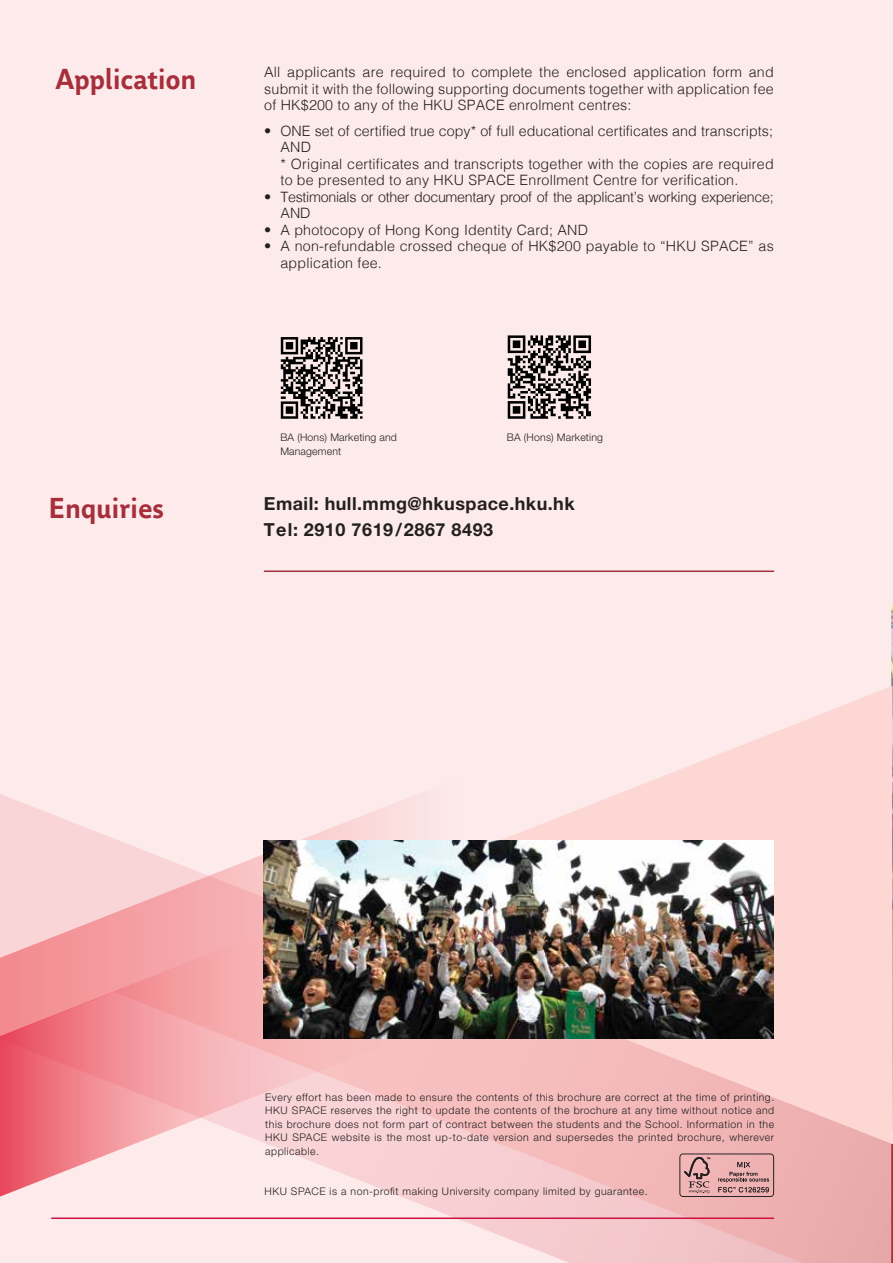
<style>
.page{position:relative;width:893px;height:1263px;background:#fdebeb}
.page>*{position:absolute;margin:0;border:0;box-sizing:border-box;transform-origin:0 0}
.t1{font:700 28.5px "Parisine Office Std";color:#a72e3b}
.t2{font:700 18px/25.5px "Helvetica Neue LT Pro";letter-spacing:.025em;color:#231f20}
.t3{font:300 14.25px/16.5px "Helvetica";letter-spacing:.015em;color:#231f20}
.t4{font:300 14.25px/16.5px "Helvetica";letter-spacing:-.02em;color:#231f20}
.t5{font:300 10.5px/13.5px "Helvetica Neue LT Pro";letter-spacing:.05em;color:#231f20;text-align:justify}
.t6{font:300 10.5px/13.5px "Helvetica Neue LT Pro";letter-spacing:.015em;color:#231f20}
</style>
<div class="page">
<img style="left:892px;top:672px;width:1px;height:458px">
<svg style="left:619px;top:686px;width:273px;height:108px"></svg>
<svg style="left:0;top:794px;width:892px;height:469px"></svg>
<svg style="left:891px;top:1144px;width:2px;height:119px"></svg>
<svg style="left:891px;top:606px;width:2px;height:66px"></svg>
<svg style="left:679px;top:1153px;width:95px;height:44px;background:#ca9798"></svg>
<hr style="left:51px;top:1217px;width:723px;height:2px;background:#ce1141">
<hr style="left:264px;top:570px;width:510px;height:2px;background:#a72e3b">
<svg style="left:281px;top:337px;width:81px;height:82px"></svg>
<svg style="left:508px;top:335px;width:83px;height:84px"></svg>
<img style="left:264px;top:841px;width:510px;height:197px">
<h1 class="t1" style="left:56px;top:62px;width:142px">Application</h1>
<h1 class="t1" style="left:49px;top:491px;width:116px">Enquiries</h1>
<p class="t3" style="left:264px;top:63px;width:511px;text-align:justify">All applicants are required to complete the enclosed application form and submit it with the following supporting documents together with application fee of HK$200 to any of the HKU SPACE enrolment centres:</p>
<p class="t3" style="left:280px;top:121px;width:495px;text-indent:-16px">• ONE set of certified true copy* of full educational certificates and transcripts; AND<br>* Original certificates and transcripts together with the copies are required to be presented to any HKU SPACE Enrollment Centre for verification.</p>
<p class="t4" style="left:280px;top:187px;width:495px;text-indent:-16px">• Testimonials or other documentary proof of the applicant’s working experience;<br>AND</p>
<p class="t3" style="left:264px;top:220px;width:325px">• A photocopy of Hong Kong Identity Card; AND</p>
<p class="t3" style="left:280px;top:237px;width:495px;text-indent:-16px">• A non-refundable crossed cheque of HK$200 payable to “HKU SPACE” as application fee.</p>
<p class="t6" style="left:280px;top:430px;width:118px">BA (Hons) Marketing and<br>Management</p>
<p class="t6" style="left:507px;top:430px;width:98px">BA (Hons) Marketing</p>
<p class="t2" style="left:264px;top:491px;width:312px">Email: hull.mmg@hkuspace.hku.hk<br>Tel: 2910 7619/2867 8493</p>
<p class="t5" style="left:265px;top:1090px;width:511px">Every effort has been made to ensure the contents of this brochure are correct at the time of printing.<br>HKU SPACE reserves the right to update the contents of the brochure at any time without notice and this brochure does not form part of contract between the students and the School. Information in the HKU SPACE website is the most up-to-date version and supersedes the printed brochure, wherever applicable.</p>
<p class="t5" style="left:264px;top:1184px;width:385px">HKU SPACE is a non-profit making University company limited by guarantee.</p>
</div>
